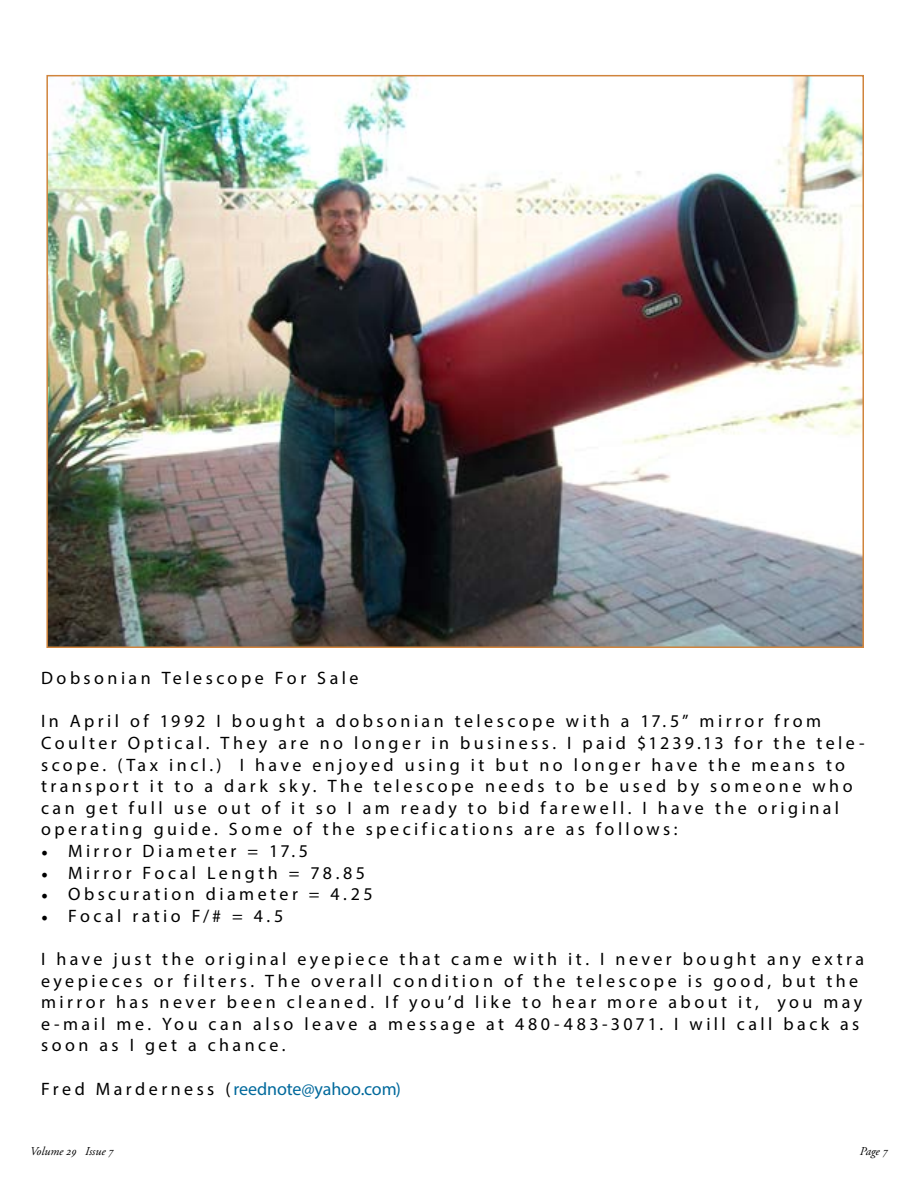
<style>
.page{position:relative;width:918px;height:1188px;background:#fff}
.page>*{position:absolute;margin:0;border:0;box-sizing:border-box;transform-origin:0 0}
.t1{font:18px/21.6px "Myriad Pro";letter-spacing:.19em;color:#000}
.t2{font:18px "Myriad Pro";letter-spacing:-.005em;color:#00699c}
.t3{font:italic 12px "Adobe Garamond Pro";color:#000}
.s1{font-family:"Minion Pro"}
.s2{color:#000}
</style>
<div class="page">
<img style="left:49px;top:78px;width:812px;height:567px">
<p class="t1" style="left:41px;top:667px;width:319px">Dobsonian Telescope For Sale</p>
<p class="t1" style="left:41px;top:710px;width:825px">In April of 1992 I bought a dobsonian telescope with a 17.5” mirror from Coulter Optical. They are no longer in business. I paid $1239.13 for the tele&shy;scope. (Tax incl.) I have enjoyed using it but no longer have the means to transport it to a dark sky. The telescope needs to be used by someone who can get full use out of it so I am ready to bid farewell. I have the original operating guide. Some of the specifications are as follows:</p>
<p class="t1" style="left:41px;top:840px;width:269px"><span class="s1">•</span> Mirror Diameter = 17.5</p>
<p class="t1" style="left:41px;top:861px;width:325px"><span class="s1">•</span> Mirror Focal Length = 78.85</p>
<p class="t1" style="left:41px;top:883px;width:333px"><span class="s1">•</span> Obscuration diameter = 4.25</p>
<p class="t1" style="left:41px;top:905px;width:244px"><span class="s1">•</span> Focal ratio F/# = 4.5</p>
<p class="t1" style="left:41px;top:948px;width:825px">I have just the original eyepiece that came with it. I never bought any extra eyepieces or filters. The overall condition of the telescope is good, but the mirror has never been cleaned. If you’d like to hear more about it, you may e-mail me. You can also leave a message at 480-483-3071. I will call back as soon as I get a chance.</p>
<p class="t2" style="left:41px;top:1077px;width:362px"><span class="s2">F r e d M a r d e r n e s s (</span> reednote@yahoo.com)</p>
<p class="t3" style="left:30px;top:1144px;width:85px">Volume 29 Issue 7</p>
<p class="t3" style="left:860px;top:1144px;width:30px">Page 7</p>
</div>
